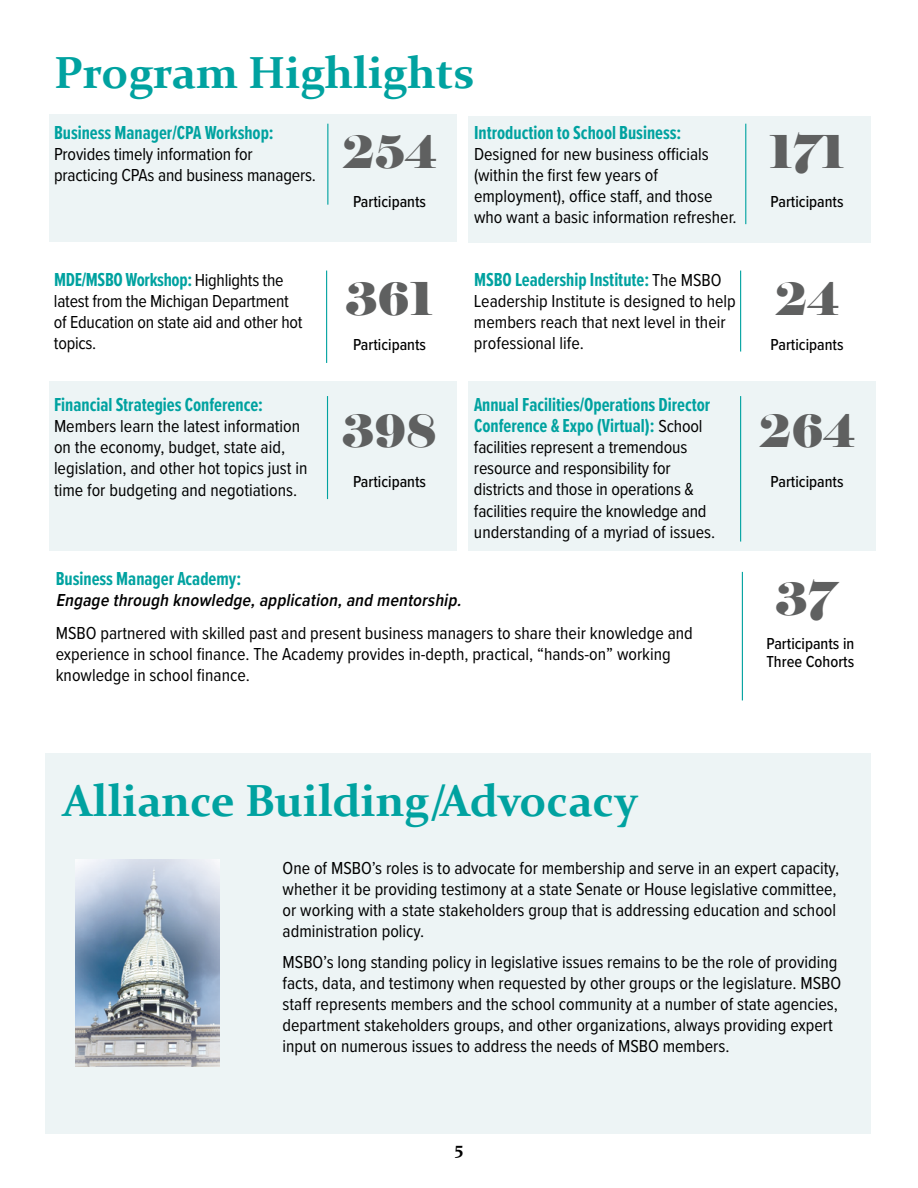
<style>
.page{position:relative;width:918px;height:1188px;background:#fff}
.page>*{position:absolute;margin:0;border:0;box-sizing:border-box;transform-origin:0 0}
.t1{font:700 45px "Constantia";color:#00a2a0}
.t2{font:45px "Elephant";color:#5f6060}
.t3{font:700 19.5px/21px "Proxima Nova Ex Cn";color:#00a2a0}
.t4{font:18px/21px "Proxima Nova Cond";color:#000}
.t5{font:italic 600 18px "Proxima Nova Cond";color:#000}
.t6{font:700 18px "Constantia";color:#000}
.t7{font:500 16.5px/18px "Proxima Nova Cond";color:#000}
.s1{font-family:"Proxima Nova Cond";font-weight:400;font-size:18px;color:#000}
</style>
<div class="page">
<div style="left:50px;top:115px;width:407px;height:127px;background:#edf4f5"></div>
<hr style="left:327px;top:124px;width:1px;height:81px;background:#00a2a0">
<hr style="left:326px;top:271px;width:1px;height:92px;background:#00a2a0">
<div style="left:50px;top:381px;width:407px;height:169px;background:#edf4f5"></div>
<div style="left:468px;top:381px;width:408px;height:169px;background:#edf4f5"></div>
<hr style="left:327px;top:396px;width:1px;height:103px;background:#00a2a0">
<hr style="left:740px;top:396px;width:1px;height:146px;background:#00a2a0">
<div style="left:468px;top:116px;width:403px;height:126px;background:#edf4f5"></div>
<hr style="left:745px;top:124px;width:1px;height:100px;background:#00a2a0">
<hr style="left:740px;top:271px;width:1px;height:81px;background:#00a2a0">
<div style="left:45px;top:753px;width:825px;height:381px;background:#edf4f5"></div>
<img style="left:76px;top:859px;width:144px;height:208px">
<hr style="left:742px;top:572px;width:1px;height:128px;background:#00a2a0">
<h1 class="t1" style="left:54px;top:41px;width:421px">Program Highlights</h1>
<p class="t3" style="left:54px;top:122px;width:221px">Business Manager/CPA Workshop:</p>
<p class="t4" style="left:54px;top:143px;width:263px">Provides timely information for practicing CPAs and business managers.</p>
<p class="t3" style="left:54px;top:269px;width:231px">MDE/MSBO Workshop:<span class="s1">Highlights the</span></p>
<p class="t4" style="left:54px;top:290px;width:250px">latest from the Michigan Department of Education on state aid and other hot topics.</p>
<h1 class="t2" style="left:342px;top:123px;width:96px">254</h1>
<p class="t7" style="left:353px;top:192px;width:75px">Participants</p>
<h1 class="t2" style="left:346px;top:271px;width:89px">361</h1>
<p class="t7" style="left:353px;top:335px;width:75px">Participants</p>
<p class="t3" style="left:474px;top:122px;width:209px">Introduction to School Business:</p>
<p class="t4" style="left:474px;top:143px;width:264px">Designed for new business officials (within the first few years of employment), office staff, and those who want a basic information refresher.</p>
<p class="t3" style="left:474px;top:269px;width:249px">MSBO Leadership Institute: <span class="s1">The MSBO</span></p>
<p class="t4" style="left:474px;top:290px;width:263px">Leadership Institute is designed to help members reach that next level in their professional life.</p>
<h1 class="t2" style="left:769px;top:123px;width:77px">171</h1>
<p class="t7" style="left:771px;top:192px;width:75px">Participants</p>
<h1 class="t2" style="left:775px;top:271px;width:66px">24</h1>
<p class="t7" style="left:771px;top:335px;width:75px">Participants</p>
<p class="t3" style="left:54px;top:394px;width:211px">Financial Strategies Conference:</p>
<p class="t4" style="left:54px;top:415px;width:255px">Members learn the latest information on the economy, budget, state aid, legislation, and other hot topics just in time for budgeting and negotiations.</p>
<h1 class="t2" style="left:759px;top:403px;width:98px">264</h1>
<p class="t3" style="left:474px;top:394px;width:238px">Annual Facilities/Operations Director<br>Conference &amp; Expo (Virtual): <span class="s1">School</span></p>
<p class="t4" style="left:474px;top:436px;width:243px">facilities represent a tremendous resource and responsibility for districts and those in operations &amp; facilities require the knowledge and understanding of a myriad of issues.</p>
<h1 class="t2" style="left:342px;top:403px;width:96px">398</h1>
<p class="t7" style="left:353px;top:472px;width:75px">Participants</p>
<p class="t7" style="left:771px;top:472px;width:75px">Participants</p>
<p class="t3" style="left:56px;top:567px;width:187px">Business Manager Academy:</p>
<p class="t5" style="left:56px;top:587px;width:411px">Engage through knowledge,application,and mentorship.</p>
<p class="t4" style="left:56px;top:622px;width:639px">MSBO partnered with skilled past and present business managers to share their knowledge and experience in school finance. The Academy provides in-depth, practical, “hands-on” working knowledge in school finance.</p>
<p class="t7" style="left:766px;top:634px;width:89px">Participants in<br>Three Cohorts</p>
<h1 class="t2" style="left:776px;top:571px;width:62px">37</h1>
<h1 class="t1" style="left:63px;top:770px;width:577px">Alliance Building/Advocacy</h1>
<p class="t4" style="left:283px;top:856px;width:558px">One of MSBO’s roles is to advocate for membership and serve in an expert capacity, whether it be providing testimony at a state Senate or House legislative committee, or working with a state stakeholders group that is addressing education and school administration policy.</p>
<p class="t4" style="left:283px;top:951px;width:560px">MSBO’s long standing policy in legislative issues remains to be the role of providing facts, data, and testimony when requested by other groups or the legislature. MSBO staff represents members and the school community at a number of state agencies, department stakeholders groups, and other organizations, always providing expert input on numerous issues to address the needs of MSBO members.</p>
<p class="t6" style="left:455px;top:1136px;width:10px">5</p>
</div>
